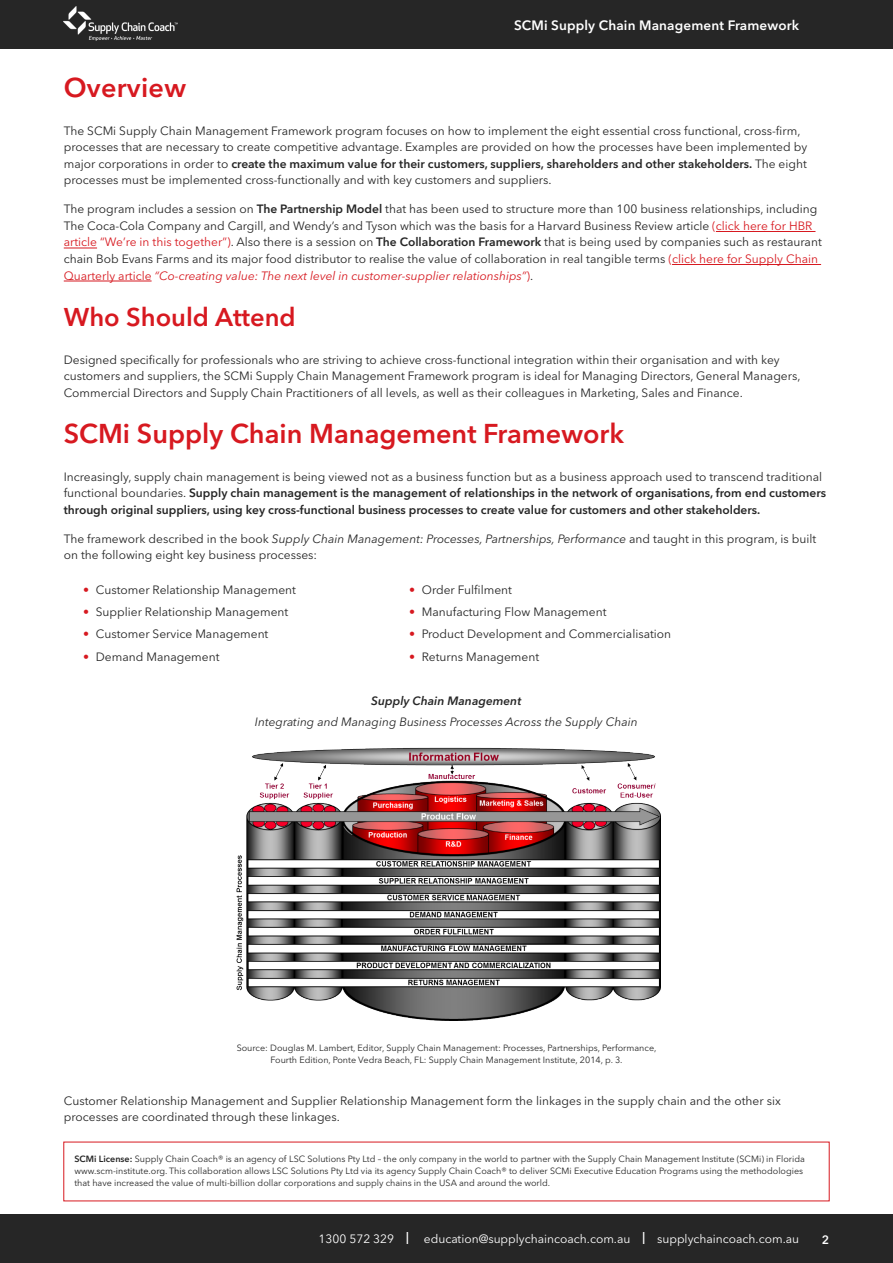
<style>
.page{position:relative;width:893px;height:1263px;background:#fff}
.page>*{position:absolute;margin:0;border:0;box-sizing:border-box;transform-origin:0 0}
.body_copy{font:600 27px "Avenir Next LT Pro";color:#d71920}
.new_heading{font:600 27px "Avenir Next LT Pro";letter-spacing:.01em;color:#d71920}
.body_copy-2{font:600 25.5px "Avenir Next LT Pro";color:#d71920}
.t1{font:600 13.5px "Avenir Next LT Pro";letter-spacing:.01em;color:#fff}
.body_copy-3{font:12px/16.5px "Avenir Next LT Pro";color:#262626}
.body_copy-4{font:600 12px/16.5px "Avenir Next LT Pro";color:#262626}
.t2{font:12px "Avenir Next LT Pro";color:#fff}
.body_copy-5{font:italic 12px "Avenir Next LT Pro";color:#262626}
.body_copy-6{font:italic 600 12px "Avenir Next LT Pro";color:#262626}
.body_copy-7{font:600 12px "Avenir Next LT Pro";color:#fff}
.fine_print{font:9px/12px "Avenir Next LT Pro";color:#262626}
.s1{font-weight:600}
.s2{color:#d71920}
.s3{font-style:italic;color:#d71920}
.s4{font-weight:400}
.s5{font-style:italic}
</style>
<div class="page">
<div style="left:0;top:1214px;width:893px;height:49px;background:#262626"></div>
<div style="left:0;top:0;width:893px;height:49px;background:#262626"></div>
<img style="left:64px;top:6px;width:113px;height:35px">
<hr style="left:716px;top:231px;width:99px;height:1px;background:#d71920">
<hr style="left:64px;top:248px;width:33px;height:1px;background:#d71920">
<hr style="left:672px;top:264px;width:149px;height:1px;background:#d71920">
<hr style="left:64px;top:281px;width:88px;height:1px;background:#d71920">
<img style="left:236px;top:747px;width:425px;height:273px">
<p class="t1" style="left:514px;top:17px;width:287px">SCMi Supply Chain Management Framework</p>
<p class="new_heading" style="left:64px;top:71px;width:124px">Overview</p>
<p class="body_copy-3" style="left:64px;top:122px;width:745px">The SCMi Supply Chain Management Framework program focuses on how to implement the eight essential cross functional, cross-firm, processes that are necessary to create competitive advantage. Examples are provided on how the processes have been implemented by major corporations in order to <span class="s1">create the maximum value for their customers, suppliers, shareholders and other stakeholders.</span> The eight processes must be implemented cross-functionally and with key customers and suppliers.</p>
<p class="body_copy-3" style="left:64px;top:201px;width:759px">The program includes a session on <span class="s1">The Partnership Model</span> that has been used to structure more than 100 business relationships, including The Coca-Cola Company and Cargill, and Wendy’s and Tyson which was the basis for a Harvard Business Review article <span class="s2">(click here for HBR article “We’re in this together”)</span>. Also there is a session on <span class="s1">The Collaboration Framework</span> that is being used by companies such as restaurant chain Bob Evans Farms and its major food distributor to realise the value of collaboration in real tangible terms <span class="s2">(click here for Supply Chain Quarterly article</span> <span class="s3">“Co-creating value: The next level in customer-supplier relationships”</span><span class="s2">)</span>.</p>
<p class="body_copy-2" style="left:64px;top:301px;width:233px">Who Should Attend</p>
<p class="body_copy-3" style="left:64px;top:351px;width:738px">Designed specifically for professionals who are striving to achieve cross-functional integration within their organisation and with key customers and suppliers, the SCMi Supply Chain Management Framework program is ideal for Managing Directors, General Managers,<br>Commercial Directors and Supply Chain Practitioners of all levels, as well as their colleagues in Marketing, Sales and Finance.</p>
<p class="body_copy" style="left:64px;top:417px;width:562px">SCMi Supply Chain Management Framework</p>
<p class="body_copy-4" style="left:64px;top:468px;width:764px"><span class="s4">Increasingly, supply chain management is being viewed not as a business function but as a business approach used to transcend traditional functional boundaries.</span> Supply chain management is the management of relationships in the network of organisations, from end customers through original suppliers, using key cross-functional business processes to create value for customers and other stakeholders.</p>
<p class="body_copy-3" style="left:64px;top:530px;width:754px">The framework described in the book <span class="s5">Supply Chain Management: Processes, Partnerships, Performance</span> and taught in this program, is built on the following eight key business processes:</p>
<p class="body_copy-3" style="left:83px;top:581px;width:214px"><span class="s2">•</span> Customer Relationship Management</p>
<p class="body_copy-3" style="left:83px;top:604px;width:207px"><span class="s2">•</span> Supplier Relationship Management</p>
<p class="body_copy-3" style="left:83px;top:626px;width:187px"><span class="s2">•</span> Customer Service Management</p>
<p class="body_copy-3" style="left:83px;top:648px;width:138px"><span class="s2">•</span> Demand Management</p>
<p class="body_copy-3" style="left:409px;top:581px;width:104px"><span class="s2">•</span> Order Fulfilment</p>
<p class="body_copy-3" style="left:409px;top:604px;width:199px"><span class="s2">•</span> Manufacturing Flow Management</p>
<p class="body_copy-3" style="left:409px;top:626px;width:264px"><span class="s2">•</span> Product Development and Commercialisation</p>
<p class="body_copy-3" style="left:409px;top:648px;width:132px"><span class="s2">•</span> Returns Management</p>
<p class="body_copy-6" style="left:371px;top:694px;width:152px">Supply Chain Management</p>
<p class="body_copy-5" style="left:255px;top:714px;width:384px">Integrating and Managing Business Processes Across the Supply Chain</p>
<p class="fine_print" style="left:237px;top:1042px;width:421px">Source: Douglas M. Lambert, Editor, Supply Chain Management: Processes, Partnerships, Performance,</p>
<p class="fine_print" style="left:271px;top:1054px;width:354px">Fourth Edition, Ponte Vedra Beach, FL: Supply Chain Management Institute, 2014, p. 3.</p>
<p class="body_copy-3" style="left:64px;top:1092px;width:719px">Customer Relationship Management and Supplier Relationship Management form the linkages in the supply chain and the other six processes are coordinated through these linkages.</p>
<p class="fine_print" style="left:74px;top:1152px;width:732px"><span class="s1">SCMi License:</span> Supply Chain Coach® is an agency of LSC Solutions Pty Ltd – the only company in the world to partner with the Supply Chain Management Institute (SCMi) in Florida www.scm-institute.org. This collaboration allows LSC Solutions Pty Ltd via its agency Supply Chain Coach® to deliver SCMi Executive Education Programs using the methodologies that have increased the value of multi-billion dollar corporations and supply chains in the USA and around the world.</p>
<p class="t2" style="left:319px;top:1231px;width:482px">1300 572 329 <span class="s1">|</span> education@supplychaincoach.com.au <span class="s1">|</span> supplychaincoach.com.au</p>
<p class="body_copy-7" style="left:822px;top:1232px;width:9px">2</p>
</div>
